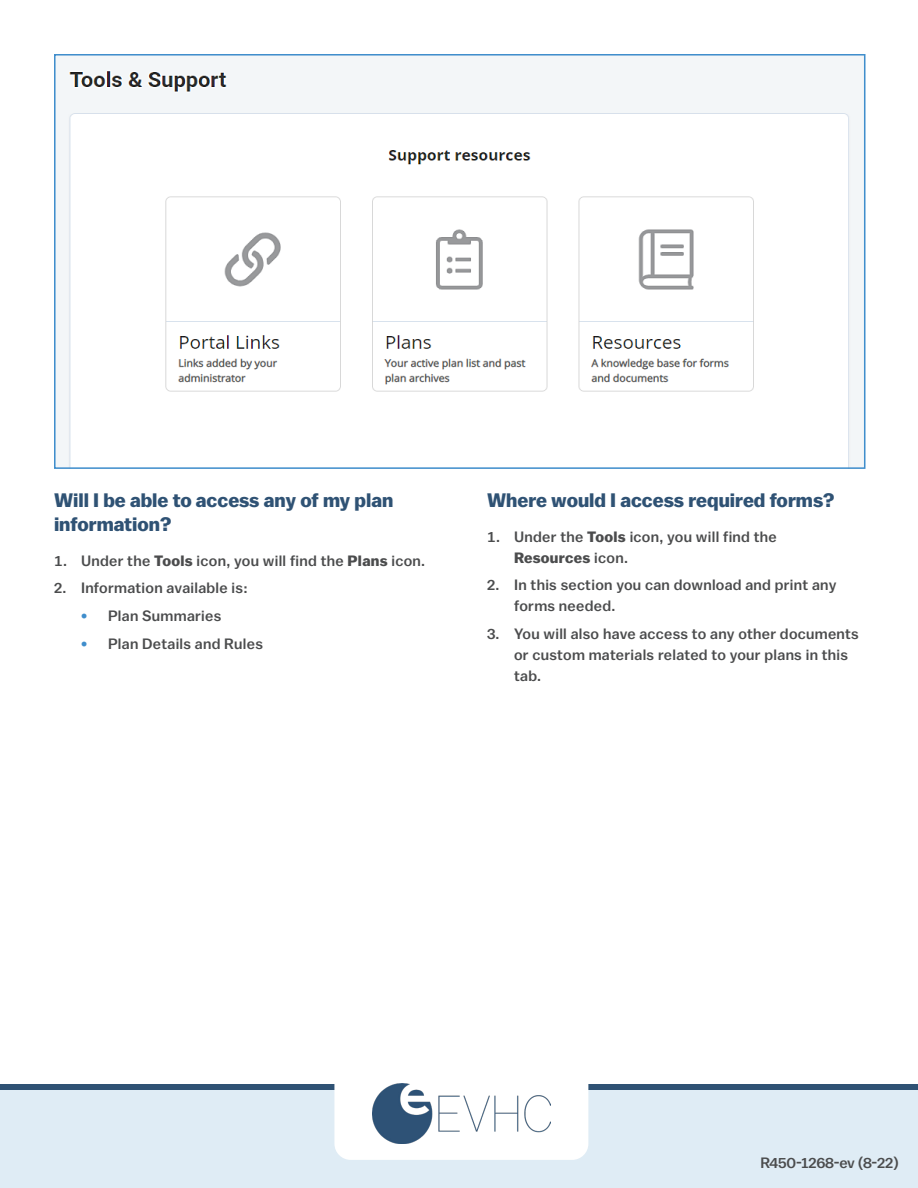
<style>
.page{position:relative;width:918px;height:1188px;background:#fff}
.page>*{position:absolute;margin:0;border:0;box-sizing:border-box;transform-origin:0 0}
.t1{font:700 19.5px/24px "Balto";color:#2f5274}
.Body{font:500 15px/21px "Balto";letter-spacing:.02em;color:#4b4c4d}
.Body-2{font:500 15px "Balto";letter-spacing:-.015em;color:#4b4c4d}
.s1{font-weight:700}
.s2{font-weight:700;font-size:14.25px;color:#408ecc}
</style>
<div class="page">
<img style="left:57px;top:57px;width:805px;height:409px">
<div style="left:54px;top:54px;width:811px;height:415px;border:2px solid #408ecc"></div>
<div style="left:0;top:1085px;width:918px;height:103px;background:#dfecf5"></div>
<div style="left:0;top:1084px;width:918px;height:6px;background:#2f5274"></div>
<div style="left:334px;top:1068px;width:254px;height:92px;background:#fff;border-radius:16px"></div>
<img style="left:373px;top:1084px;width:177px;height:60px">
<p class="t1" style="left:54px;top:488px;width:341px">Will I be able to access any of my plan information?</p>
<p class="Body" style="left:54px;top:550px;width:373px">1. Under the <span class="s1">Tools</span> icon, you will find the <span class="s1">Plans</span> icon.</p>
<p class="Body" style="left:54px;top:577px;width:195px">2. Information available is:</p>
<p class="Body" style="left:81px;top:605px;width:142px"><span class="s2">•</span> Plan Summaries</p>
<p class="Body" style="left:81px;top:633px;width:183px"><span class="s2">•</span> Plan Details and Rules</p>
<p class="t1" style="left:487px;top:488px;width:349px">Where would I access required forms?</p>
<p class="Body" style="left:514px;top:526px;width:264px;text-indent:-27px">1. Under the <span class="s1">Tools</span> icon, you will find the<br><span class="s1">Resources</span> icon.</p>
<p class="Body" style="left:514px;top:574px;width:324px;text-indent:-27px">2. In this section you can download and print any forms needed.</p>
<p class="Body" style="left:514px;top:623px;width:346px;text-indent:-27px">3. You will also have access to any other documents or custom materials related to your plans in this tab.</p>
<p class="Body-2" style="left:760px;top:1153px;width:140px">R450-1268-ev (8-22)</p>
</div>
